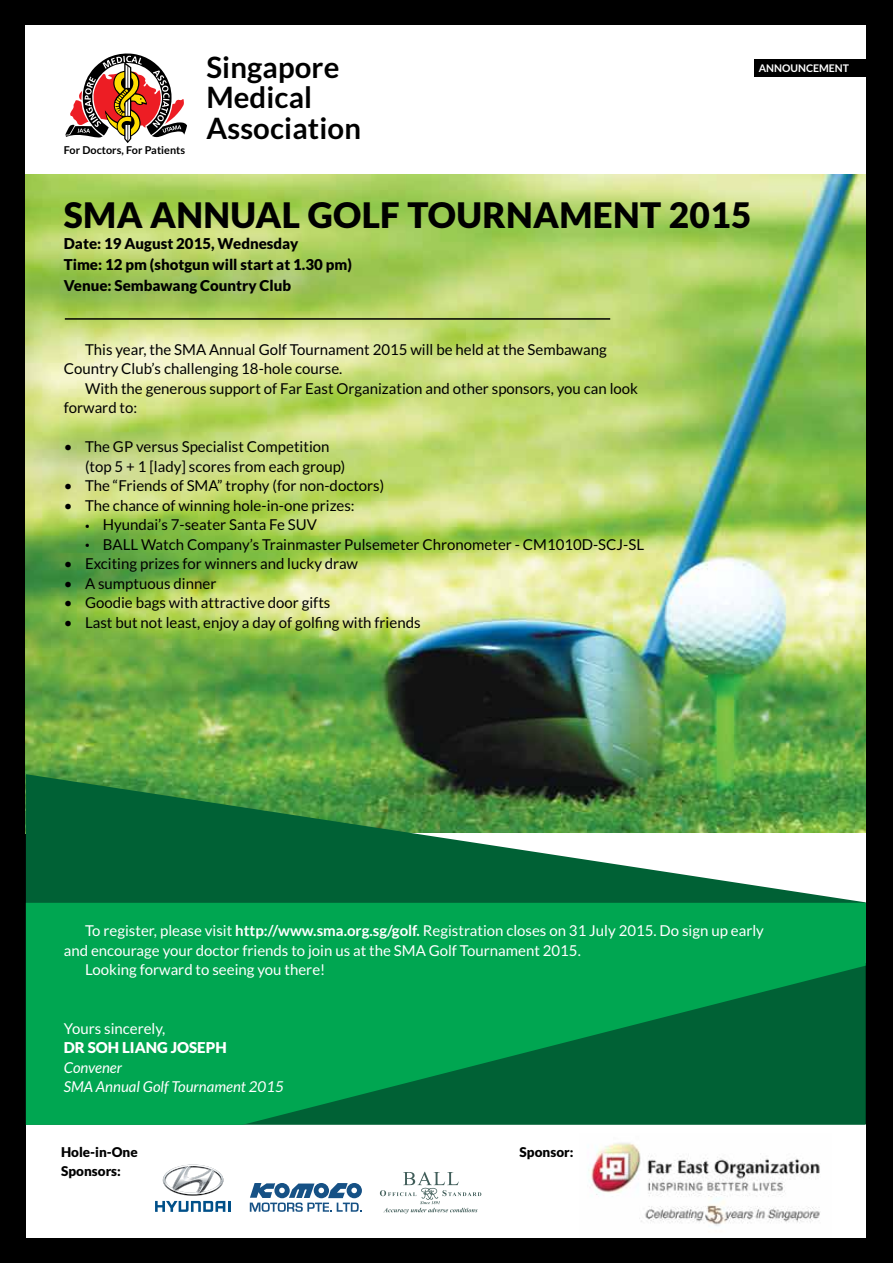
<style>
.page{position:relative;width:893px;height:1263px;background:#000}
.page>*{position:absolute;margin:0;border:0;box-sizing:border-box;transform-origin:0 0}
.t1{font:900 35.25px "Lato";letter-spacing:.01em;color:#000}
.t2{font:700 29.4px/30.6px "Lato";letter-spacing:.005em;color:#000}
.t3{font:15px/19.5px "Lato";color:#000}
.t4{font:15px "Lato";color:#fff}
.t5{font:900 15px/21px "Lato";color:#000}
.t6{font:italic 15px/19.5px "Lato";color:#fff}
.t7{font:900 15px "Lato";color:#fff}
.t8{font:900 13.5px/19.5px "Lato";color:#000}
.t9{font:700 10.8px "Lato";letter-spacing:.005em;color:#000}
.t10{font:700 10.5px "Lato";color:#fff}
.s1{font-size:9px}
.s2{font-weight:700}
</style>
<div class="page">
<div style="left:26px;top:26px;width:840px;height:150px;background:#fff"></div>
<img style="left:26px;top:174px;width:840px;height:599px">
<div style="left:26px;top:1125px;width:840px;height:113px;background:#fff"></div>
<hr style="left:65px;top:318px;width:545px;height:2px;background:#000">
<div style="left:755px;top:60px;width:138px;height:17px;background:#000"></div>
<svg style="left:26px;top:773px;width:840px;height:130px;background:#3e8654"></svg>
<svg style="left:26px;top:903px;width:840px;height:222px;background:#009349"></svg>
<svg style="left:65px;top:53px;width:122px;height:90px"></svg>
<img style="left:588px;top:1143px;width:232px;height:83px">
<svg style="left:155px;top:1164px;width:76px;height:48px"></svg>
<svg style="left:250px;top:1183px;width:111px;height:29px"></svg>
<svg style="left:380px;top:1172px;width:101px;height:41px"></svg>
<hr style="left:0;top:0;width:1px;height:620px;background:#fff1e6">
<p class="t9" style="left:64px;top:143px;width:123px">For Doctors, For Patients</p>
<h2 class="t2" style="left:206px;top:51px;width:156px">Singapore<br>Medical<br>Association</h2>
<p class="t10" style="left:759px;top:62px;width:92px">ANNOUNCEMENT</p>
<h1 class="t1" style="left:64px;top:195px;width:689px">SMA ANNUAL GOLF TOURNAMENT 2015</h1>
<p class="t5" style="left:64px;top:233px;width:290px">Date: 19 August 2015, Wednesday<br>Time: 12 pm (shotgun will start at 1.30 pm)<br>Venue: Sembawang Country Club</p>
<p class="t3" style="left:64px;top:340px;width:544px;text-indent:21px">This year, the SMA Annual Golf Tournament 2015 will be held at the Sembawang<br>Country Club’s challenging 18-hole course.</p>
<p class="t3" style="left:64px;top:379px;width:576px;text-indent:21px">With the generous support of Far East Organization and other sponsors, you can look forward to:</p>
<p class="t3" style="left:85px;top:437px;width:262px;text-indent:-21px">• The GP versus Specialist Competition (top 5 + 1 [lady] scores from each group)</p>
<p class="t3" style="left:64px;top:476px;width:322px">• The “Friends of SMA” trophy (for non-doctors)</p>
<p class="t3" style="left:64px;top:496px;width:292px">• The chance of winning hole-in-one prizes:</p>
<p class="t3" style="left:85px;top:515px;width:234px"><span class="s1">•</span> Hyundai’s 7-seater Santa Fe SUV</p>
<p class="t3" style="left:85px;top:535px;width:561px"><span class="s1">•</span> BALL Watch Company’s Trainmaster Pulsemeter Chronometer - CM1010D-SCJ-SL</p>
<p class="t3" style="left:64px;top:554px;width:296px">• Exciting prizes for winners and lucky draw</p>
<p class="t3" style="left:64px;top:574px;width:154px">• A sumptuous dinner</p>
<p class="t3" style="left:64px;top:593px;width:268px">• Goodie bags with attractive door gifts</p>
<p class="t3" style="left:64px;top:613px;width:358px">• Last but not least, enjoy a day of golfing with friends</p>
<p class="t4" style="left:85px;top:922px;width:680px">To register, please visit <span class="s2">http://www.sma.org.sg/golf.</span> Registration closes on 31 July 2015. Do sign up early</p>
<p class="t4" style="left:64px;top:942px;width:519px">and encourage your doctor friends to join us at the SMA Golf Tournament 2015.</p>
<p class="t4" style="left:85px;top:961px;width:242px">Looking forward to seeing you there!</p>
<p class="t4" style="left:64px;top:1020px;width:103px">Yours sincerely,</p>
<p class="t7" style="left:64px;top:1039px;width:164px">DR SOH LIANG JOSEPH</p>
<p class="t6" style="left:64px;top:1058px;width:221px">Convener<br>SMA Annual Golf Tournament 2015</p>
<p class="t8" style="left:61px;top:1142px;width:78px">Hole-in-One<br>Sponsors:</p>
<p class="t8" style="left:520px;top:1142px;width:55px">Sponsor:</p>
</div>
